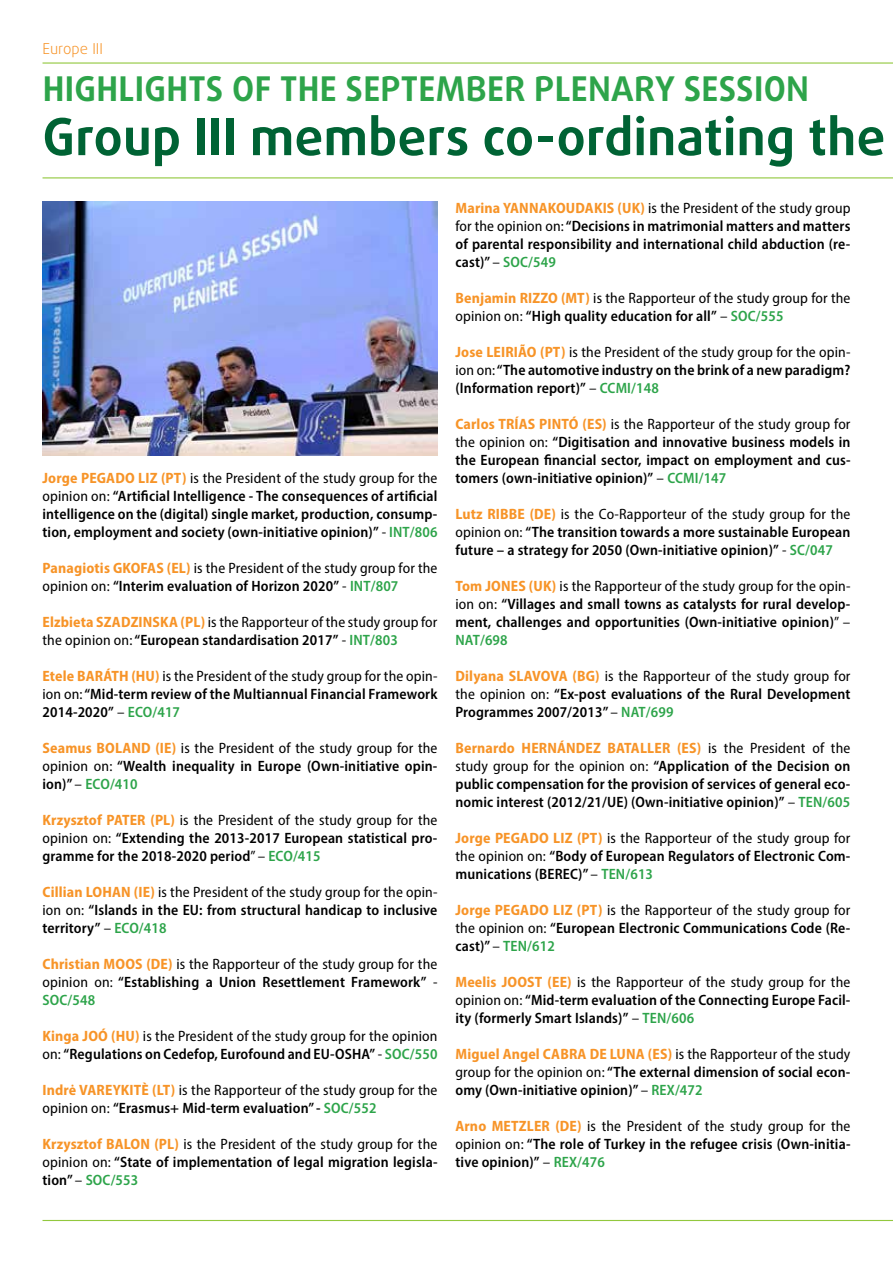
<style>
.page{position:relative;width:893px;height:1263px;background:#fff}
.page>*{position:absolute;margin:0;border:0;box-sizing:border-box;transform-origin:0 0}
.t1{font:700 51px "Daxline Pro";letter-spacing:.005em;color:#006334}
.t2{font:700 34.05px "Daxline Pro";letter-spacing:.01em;color:#2da44a}
.t3{font:600 semi-condensed 15px/18px "Myriad Pro";letter-spacing:.01em;color:#000;text-align:justify}
.t4{font:semi-condensed 15px/18px "Myriad Pro";letter-spacing:.01em;color:#000}
.t5{font:300 15px "Daxline Pro";color:#f79428}
.s1{font-weight:700;color:#f79428}
.s2{font-weight:400}
.s3{color:#2da44a}
.s4{font-weight:600}
.s5{font-weight:600;color:#2da44a}
</style>
<div class="page">
<hr style="left:43px;top:177px;width:850px;height:1px;background:#92c83e">
<hr style="left:43px;top:1220px;width:850px;height:1px;background:#92c83e">
<hr style="left:43px;top:62px;width:850px;height:2px;background:#92c83e">
<img style="left:43px;top:202px;width:394px;height:253px">
<p class="t5" style="left:43px;top:39px;width:62px">Europe III</p>
<h2 class="t2" style="left:43px;top:66px;width:768px">HIGHLIGHTS OF THE SEPTEMBER PLENARY SESSION</h2>
<h1 class="t1" style="left:43px;top:103px;width:844px">Group III members co-ordinating the</h1>
<p class="t3" style="left:43px;top:468px;width:396px"><span class="s1">Jorge PEGADO LIZ (PT)</span> <span class="s2">is the President of the study group for the opinion on:</span> “Artificial Intelligence - The consequences of artificial intelligence on the (digital) single market, production, consump&shy;tion, employment and society (own-initiative opinion)” <span class="s2">-</span> <span class="s3">INT/806</span></p>
<p class="t4" style="left:43px;top:559px;width:396px"><span class="s1">Panagiotis GKOFAS (EL)</span> is the President of the study group for the opinion on: <span class="s4">“Interim evaluation of Horizon 2020”</span> - <span class="s5">INT/807</span></p>
<p class="t4" style="left:43px;top:613px;width:396px"><span class="s1">Elzbieta SZADZINSKA (PL)</span> is the Rapporteur of the study group for the opinion on: <span class="s4">“European standardisation 2017”</span> - <span class="s5">INT/803</span></p>
<p class="t3" style="left:43px;top:666px;width:396px"><span class="s1">Etele BARÁTH (HU)</span> <span class="s2">is the President of the study group for the opin&shy;ion on:</span> “Mid-term review of the Multiannual Financial Framework 2014-2020” <span class="s2">–</span> <span class="s3">ECO/417</span></p>
<p class="t3" style="left:43px;top:738px;width:396px"><span class="s1">Seamus BOLAND (IE)</span> <span class="s2">is the President of the study group for the opinion on:</span> “Wealth inequality in Europe (Own-initiative opin&shy;ion)” <span class="s2">–</span> <span class="s3">ECO/410</span></p>
<p class="t3" style="left:43px;top:810px;width:396px"><span class="s1">Krzysztof PATER (PL)</span> <span class="s2">is the President of the study group for the opinion on:</span> “Extending the 2013-2017 European statistical pro&shy;gramme for the 2018-2020 period<span class="s2">” –</span> <span class="s3">ECO/415</span></p>
<p class="t3" style="left:43px;top:882px;width:396px"><span class="s1">Cillian LOHAN (IE)</span> <span class="s2">is the President of the study group for the opin&shy;ion on:</span> “Islands in the EU: from structural handicap to inclusive territory” <span class="s2">–</span> <span class="s3">ECO/418</span></p>
<p class="t4" style="left:43px;top:955px;width:396px;text-align:justify"><span class="s1">Christian MOOS (DE)</span> is the Rapporteur of the study group for the opinion on: <span class="s4">“Establishing a Union Resettlement Framework”</span> - <span class="s5">SOC/548</span></p>
<p class="t4" style="left:43px;top:1027px;width:396px"><span class="s1">Kinga JOÓ (HU)</span> is the President of the study group for the opinion on: <span class="s4">“Regulations on Cedefop, Eurofound and EU-OSHA”</span> - <span class="s5">SOC/550</span></p>
<p class="t4" style="left:43px;top:1081px;width:396px"><span class="s1">Indrė VAREYKITÈ (LT)</span> is the Rapporteur of the study group for the opinion on: <span class="s4">“Erasmus+ Mid-term evaluation” -</span> <span class="s5">SOC/552</span></p>
<p class="t3" style="left:43px;top:1134px;width:396px"><span class="s1">Krzysztof BALON (PL)</span> <span class="s2">is the President of the study group for the opinion on:</span> “State of implementation of legal migration legisla&shy;tion” <span class="s2">–</span> <span class="s3">SOC/553</span></p>
<p class="t3" style="left:455px;top:198px;width:396px"><span class="s1">Marina YANNAKOUDAKIS (UK)</span> <span class="s2">is the President of the study group for the opinion on:</span> “Decisions in matrimonial matters and matters of parental responsibility and international child abduction (re&shy;cast)” <span class="s2">–</span> <span class="s3">SOC/549</span></p>
<p class="t4" style="left:455px;top:289px;width:396px"><span class="s1">Benjamin RIZZO (MT)</span> is the Rapporteur of the study group for the opinion on: <span class="s4">“High quality education for all”</span> – <span class="s5">SOC/555</span></p>
<p class="t3" style="left:455px;top:342px;width:396px"><span class="s1">Jose LEIRIÃO (PT)</span> <span class="s2">is the President of the study group for the opin&shy;ion on:</span> “The automotive industry on the brink of a new paradigm? (Information report)” <span class="s2">–</span> <span class="s3">CCMI/148</span></p>
<p class="t3" style="left:455px;top:414px;width:397px"><span class="s1">Carlos TRÍAS PINTÓ (ES)</span> <span class="s2">is the Rapporteur of the study group for the opinion on:</span> “Digitisation and innovative business models in the European financial sector, impact on employment and cus&shy;tomers (own-initiative opinion)” <span class="s2">–</span> <span class="s3">CCMI/147</span></p>
<p class="t3" style="left:455px;top:504px;width:396px"><span class="s1">Lutz RIBBE (DE)</span> <span class="s2">is the Co-Rapporteur of the study group for the opinion on:</span> “The transition towards a more sustainable European future – a strategy for 2050 (Own-initiative opinion)” <span class="s2">-</span> <span class="s3">SC/047</span></p>
<p class="t3" style="left:455px;top:576px;width:396px"><span class="s1">Tom JONES (UK)</span> <span class="s2">is the Rapporteur of the study group for the opin&shy;ion on:</span> “Villages and small towns as catalysts for rural develop&shy;ment, challenges and opportunities (Own-initiative opinion)<span class="s2">” – </span><span class="s3">NAT/698</span></p>
<p class="t3" style="left:455px;top:666px;width:396px"><span class="s1">Dilyana SLAVOVA (BG)</span> <span class="s2">is the Rapporteur of the study group for the opinion on:</span> “Ex-post evaluations of the Rural Development Programmes 2007/2013” <span class="s2">–</span> <span class="s3">NAT/699</span></p>
<p class="t3" style="left:455px;top:738px;width:396px"><span class="s1">Bernardo HERNÁNDEZ BATALLER (ES)</span> <span class="s2">is the President of the study group for the opinion on:</span> “Application of the Decision on public compensation for the provision of services of general eco&shy;nomic interest (2012/21/UE) (Own-initiative opinion)” <span class="s2">–</span> <span class="s3">TEN/605</span></p>
<p class="t3" style="left:455px;top:828px;width:396px"><span class="s1">Jorge PEGADO LIZ (PT)</span> <span class="s2">is the Rapporteur of the study group for the opinion on:</span> “Body of European Regulators of Electronic Com&shy;munications (BEREC)” <span class="s2">–</span> <span class="s3">TEN/613</span></p>
<p class="t4" style="left:455px;top:901px;width:396px;text-align:justify"><span class="s1">Jorge PEGADO LIZ (PT)</span> is the Rapporteur of the study group for the opinion on: <span class="s4">“European Electronic Communications Code (Re&shy;cast)”</span> – <span class="s5">TEN/612</span></p>
<p class="t3" style="left:455px;top:972px;width:396px"><span class="s1">Meelis JOOST (EE)</span> <span class="s2">is the Rapporteur of the study group for the opinion on:</span> “Mid-term evaluation of the Connecting Europe Facil&shy;ity (formerly Smart Islands)” <span class="s2">–</span> <span class="s3">TEN/606</span></p>
<p class="t3" style="left:455px;top:1044px;width:396px"><span class="s1">Miguel Angel CABRA DE LUNA (ES)</span> <span class="s2">is the Rapporteur of the study group for the opinion on:</span> “The external dimension of social econ&shy;omy (Own-initiative opinion)” <span class="s2">–</span> <span class="s3">REX/472</span></p>
<p class="t3" style="left:455px;top:1116px;width:396px"><span class="s1">Arno METZLER (DE)</span> <span class="s2">is the President of the study group for the opinion on:</span> “The role of Turkey in the refugee crisis (Own-initia&shy;tive opinion)” <span class="s2">–</span> <span class="s3">REX/476</span></p>
</div>
